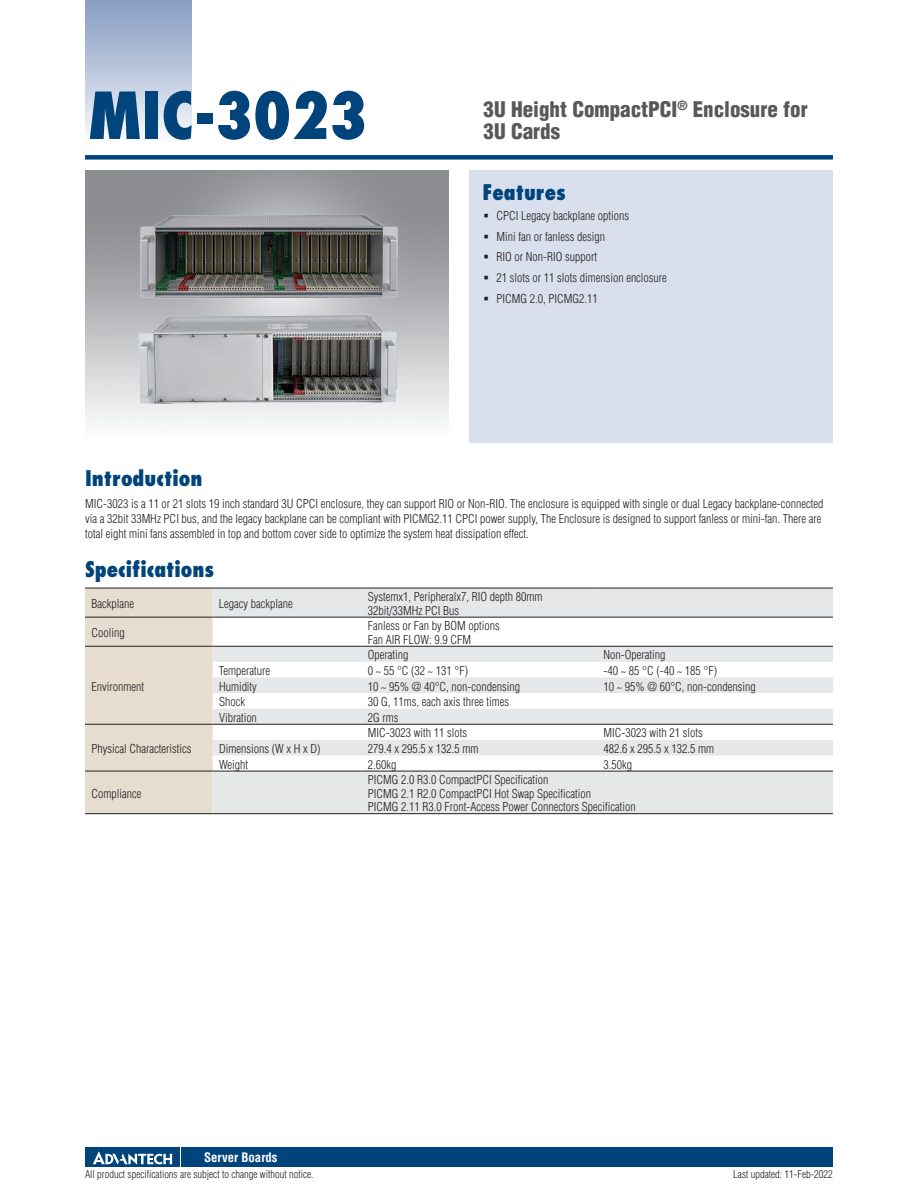
<style>
.page{position:relative;width:918px;height:1188px;background:#fff}
.page>*{position:absolute;margin:0;border:0;box-sizing:border-box;transform-origin:0 0}
.t1{font:800 condensed 63px "Futura";color:#00447b}
.t2{font:900 condensed 21px/22.5px "Helvetica";color:#57585a}
.t3{font:800 condensed 21px "Futura";color:#00447b}
.t4{font:700 condensed 12.75px "Helvetica";color:#fff}
.t5{font:300 condensed 12px/20.7px "Helvetica";color:#231f20}
.t6{font:300 condensed 10.5px "Helvetica";color:#231f20}
</style>
<div class="page">
<div style="left:85px;top:155px;width:748px;height:5px;background:#00447b"></div>
<div style="left:85px;top:0;width:106px;height:143px;background:linear-gradient(to bottom,#849bc1,#f9fafc)"></div>
<div style="left:182px;top:1147px;width:651px;height:20px;background:#00447b"></div>
<div style="left:85px;top:1147px;width:95px;height:20px;background:#00447b"></div>
<svg style="left:93px;top:1151px;width:79px;height:14px"></svg>
<div style="left:470px;top:170px;width:363px;height:272px;background:#d9dfec"></div>
<div style="left:85px;top:589px;width:128px;height:224px;background:#e6dccf"></div>
<svg style="left:213px;top:589px;width:620px;height:224px;fill:#e6e7e9"></svg>
<hr style="left:85px;top:588px;width:128px;height:1px;background:#231f20">
<hr style="left:213px;top:588px;width:148px;height:1px;background:#231f20">
<hr style="left:361px;top:588px;width:236px;height:1px;background:#231f20">
<hr style="left:597px;top:588px;width:236px;height:1px;background:#231f20">
<hr style="left:85px;top:617px;width:128px;height:1px;background:#231f20">
<hr style="left:213px;top:617px;width:148px;height:1px;background:#231f20">
<hr style="left:361px;top:617px;width:236px;height:1px;background:#231f20">
<hr style="left:597px;top:617px;width:236px;height:1px;background:#231f20">
<hr style="left:85px;top:646px;width:128px;height:1px;background:#231f20">
<hr style="left:213px;top:646px;width:148px;height:1px;background:#231f20">
<hr style="left:361px;top:646px;width:236px;height:1px;background:#231f20">
<hr style="left:597px;top:646px;width:236px;height:1px;background:#231f20">
<hr style="left:85px;top:724px;width:128px;height:1px;background:#231f20">
<hr style="left:213px;top:724px;width:148px;height:1px;background:#231f20">
<hr style="left:361px;top:724px;width:236px;height:1px;background:#231f20">
<hr style="left:597px;top:724px;width:236px;height:1px;background:#231f20">
<hr style="left:85px;top:771px;width:128px;height:1px;background:#231f20">
<hr style="left:213px;top:771px;width:148px;height:1px;background:#231f20">
<hr style="left:361px;top:771px;width:236px;height:1px;background:#231f20">
<hr style="left:597px;top:771px;width:236px;height:1px;background:#231f20">
<hr style="left:85px;top:813px;width:128px;height:1px;background:#231f20">
<hr style="left:213px;top:813px;width:148px;height:1px;background:#231f20">
<hr style="left:361px;top:813px;width:236px;height:1px;background:#231f20">
<hr style="left:597px;top:813px;width:236px;height:1px;background:#231f20">
<img style="left:122px;top:287px;width:294px;height:141px">
<img style="left:130px;top:190px;width:278px;height:130px">
<h1 class="t1" style="left:89px;top:76px;width:280px">MIC-3023</h1>
<h2 class="t2" style="left:484px;top:98px;width:326px">3U Height CompactPCI<sup>®</sup> Enclosure for<br>3U Cards</h2>
<h2 class="t3" style="left:482px;top:179px;width:85px">Features</h2>
<p class="t5" style="left:496px;top:205px;width:172px">CPCI Legacy backplane options<br>Mini fan or fanless design<br>RIO or Non-RIO support<br>21 slots or 11 slots dimension enclosure<br>PICMG 2.0, PICMG2.11</p>
<h2 class="t3" style="left:85px;top:465px;width:119px">Introduction</h2>
<p class="t5" style="left:85px;top:496px;width:740px;line-height:15px">MIC-3023 is a 11 or 21 slots 19 inch standard 3U CPCI enclosure, they can support RIO or Non-RIO. The enclosure is equipped with single or dual Legacy backplane-connected via a 32bit 33MHz PCI bus, and the legacy backplane can be compliant with PICMG2.11 CPCI power supply, The Enclosure is designed to support fanless or mini-fan. There are total eight mini fans assembled in top and bottom cover side to optimize the system heat dissipation effect.</p>
<h2 class="t3" style="left:85px;top:556px;width:131px">Specifications</h2>
<p class="t5" style="left:91px;top:593px;width:44px">Backplane</p>
<p class="t5" style="left:219px;top:593px;width:75px">Legacy backplane</p>
<p class="t5" style="left:368px;top:590px;width:176px;line-height:13.5px">Systemx1, Peripheralx7, RIO depth 80mm<br>32bit/33MHz PCI Bus</p>
<p class="t5" style="left:91px;top:622px;width:35px">Cooling</p>
<p class="t5" style="left:368px;top:619px;width:133px;line-height:13.5px">Fanless or Fan by BOM options<br>Fan AIR FLOW: 9.9 CFM</p>
<p class="t5" style="left:91px;top:676px;width:54px">Environment</p>
<p class="t5" style="left:368px;top:645px;width:42px">Operating</p>
<p class="t5" style="left:604px;top:645px;width:63px">Non-Operating</p>
<p class="t5" style="left:219px;top:660px;width:53px">Temperature</p>
<p class="t5" style="left:368px;top:660px;width:102px">0 ~ 55 °C (32 ~ 131 °F)</p>
<p class="t5" style="left:604px;top:660px;width:115px">-40 ~ 85 °C (-40 ~ 185 °F)</p>
<p class="t5" style="left:219px;top:676px;width:39px">Humidity</p>
<p class="t5" style="left:368px;top:676px;width:154px">10 ~ 95% @ 40°C, non-condensing</p>
<p class="t5" style="left:604px;top:676px;width:154px">10 ~ 95% @ 60°C, non-condensing</p>
<p class="t5" style="left:219px;top:691px;width:27px">Shock</p>
<p class="t5" style="left:368px;top:691px;width:143px">30 G, 11ms, each axis three times</p>
<p class="t5" style="left:219px;top:707px;width:39px">Vibration</p>
<p class="t5" style="left:368px;top:707px;width:32px">2G rms</p>
<p class="t5" style="left:91px;top:738px;width:101px">Physical Characteristics</p>
<p class="t5" style="left:91px;top:783px;width:51px">Compliance</p>
<p class="t5" style="left:368px;top:723px;width:101px">MIC-3023 with 11 slots</p>
<p class="t5" style="left:604px;top:723px;width:101px">MIC-3023 with 21 slots</p>
<p class="t5" style="left:219px;top:738px;width:103px">Dimensions (W x H x D)</p>
<p class="t5" style="left:368px;top:738px;width:112px">279.4 x 295.5 x 132.5 mm</p>
<p class="t5" style="left:604px;top:738px;width:112px">482.6 x 295.5 x 132.5 mm</p>
<p class="t5" style="left:219px;top:754px;width:31px">Weight</p>
<p class="t5" style="left:368px;top:754px;width:30px">2.60kg</p>
<p class="t5" style="left:604px;top:754px;width:30px">3.50kg</p>
<p class="t5" style="left:368px;top:773px;width:269px;line-height:13.5px">PICMG 2.0 R3.0 CompactPCI Specification<br>PICMG 2.1 R2.0 CompactPCI Hot Swap Specification<br>PICMG 2.11 R3.0 Front-Access Power Connectors Specification</p>
<p class="t4" style="left:204px;top:1149px;width:75px">Server Boards</p>
<p class="t6" style="left:85px;top:1167px;width:230px">All product specifications are subject to change without notice.</p>
<p class="t6" style="left:733px;top:1167px;width:101px">Last updated: 11-Feb-2022</p>
</div>
